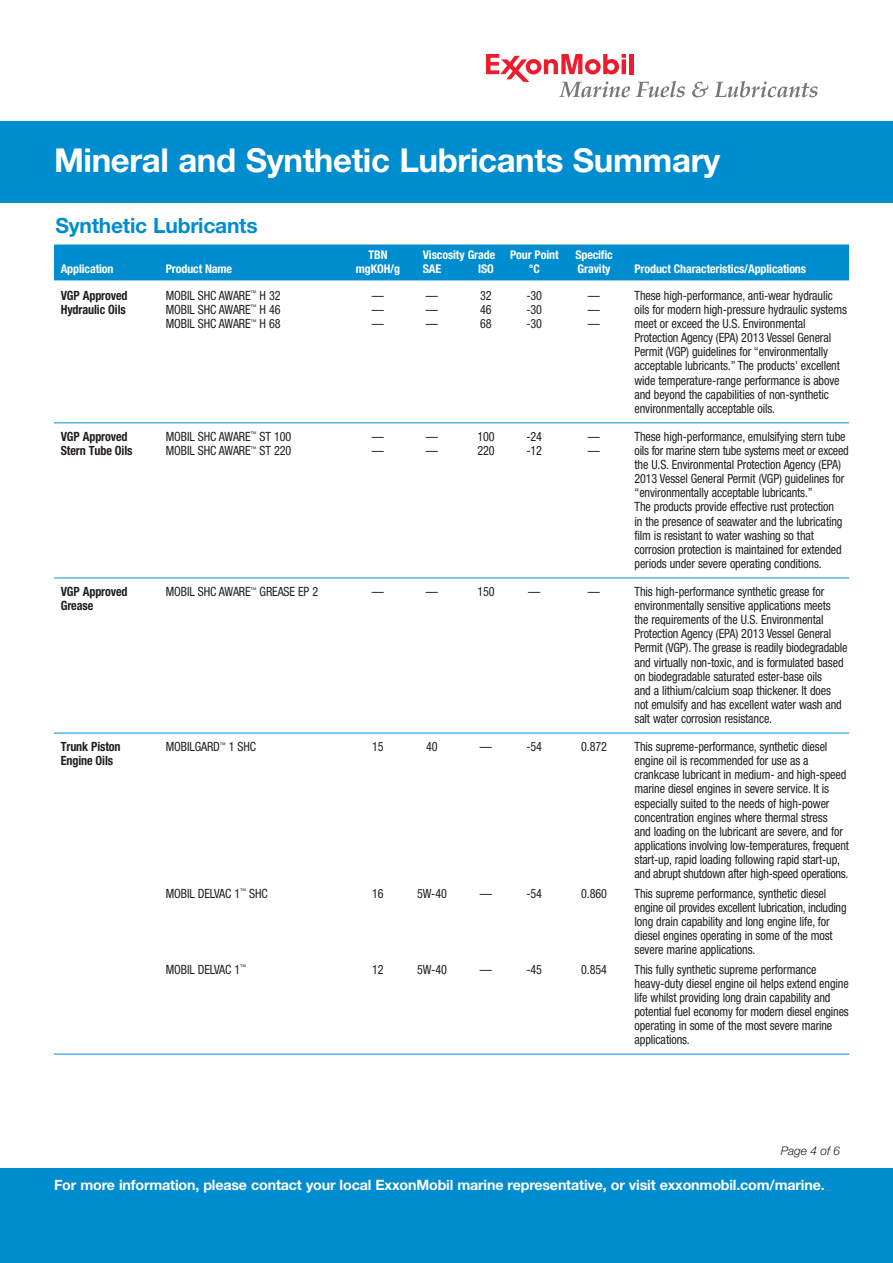
<style>
.page{position:relative;width:893px;height:1263px;background:#fff}
.page>*{position:absolute;margin:0;border:0;box-sizing:border-box;transform-origin:0 0}
.t1{font:700 33px "Helvetica Neue LT Std";letter-spacing:-.01em;color:#fff}
.t2{font:700 21px "Helvetica Neue LT Std";letter-spacing:-.01em;color:#008dd0}
.t3{font:700 14.25px "Helvetica Neue LT Std";letter-spacing:-.01em;color:#fff}
.t4{font:condensed 12.75px/14.1px "Helvetica Neue LT Std";letter-spacing:-.01em;color:#231f20;scale:.95 1}
.t5{font:700 condensed 12.75px "Helvetica Neue LT Std";letter-spacing:-.01em;color:#231f20;scale:.95 1}
.t6{font:700 condensed 12px "Helvetica Neue LT Std";letter-spacing:-.01em;color:#fff}
.t7{font:italic 300 12px "Helvetica Neue LT Std";letter-spacing:-.01em;color:#231f20}
</style>
<div class="page">
<div style="left:0;top:1168px;width:892px;height:95px;background:#008dd0"></div>
<div style="left:54px;top:245px;width:795px;height:18px;background:#008dd0"></div>
<div style="left:54px;top:262px;width:795px;height:18px;background:#008dd0"></div>
<hr style="left:54px;top:422px;width:795px;height:1px;background:#008dd0">
<hr style="left:54px;top:578px;width:795px;height:1px;background:#008dd0">
<hr style="left:54px;top:733px;width:795px;height:1px;background:#008dd0">
<hr style="left:54px;top:1054px;width:795px;height:1px;background:#008dd0">
<div style="left:0;top:122px;width:892px;height:81px;background:#008dd0"></div>
<svg style="left:486px;top:54px;width:199px;height:43px"></svg>
<svg style="left:692px;top:81px;width:126px;height:16px"></svg>
<h1 class="t1" style="left:54px;top:140px;width:668px">Mineral and Synthetic Lubricants Summary</h1>
<h2 class="t2" style="left:56px;top:212px;width:204px">Synthetic Lubricants</h2>
<p class="t6" style="left:368px;top:248px;width:21px">TBN</p>
<p class="t6" style="left:423px;top:248px;width:137px">Viscosity Grade Pour Point</p>
<p class="t6" style="left:575px;top:248px;width:39px">Specific</p>
<p class="t6" style="left:61px;top:261px;width:54px">Application</p>
<p class="t6" style="left:166px;top:261px;width:68px">Product Name</p>
<p class="t6" style="left:356px;top:261px;width:46px">mgKOH/g</p>
<p class="t6" style="left:423px;top:261px;width:20px">SAE</p>
<p class="t6" style="left:478px;top:261px;width:17px">ISO</p>
<p class="t6" style="left:529px;top:261px;width:13px">°C</p>
<p class="t6" style="left:578px;top:261px;width:34px">Gravity</p>
<p class="t6" style="left:634px;top:261px;width:173px">Product Characteristics/Applications</p>
<p class="t5" style="left:61px;top:288px;width:72px">VGP Approved</p>
<p class="t4" style="left:166px;top:288px;width:122px">MOBIL SHC AWARE<sup>™</sup> H 32</p>
<p class="t4" style="left:372px;top:288px;width:14px">—</p>
<p class="t4" style="left:426px;top:288px;width:14px">—</p>
<p class="t4" style="left:480px;top:288px;width:14px">32</p>
<p class="t4" style="left:526px;top:288px;width:18px">-30</p>
<p class="t4" style="left:588px;top:288px;width:14px">—</p>
<p class="t4" style="left:634px;top:288px;width:210px">These high-performance, anti-wear hydraulic</p>
<p class="t5" style="left:61px;top:302px;width:70px">Hydraulic Oils</p>
<p class="t4" style="left:166px;top:302px;width:122px">MOBIL SHC AWARE<sup>™</sup> H 46</p>
<p class="t4" style="left:372px;top:302px;width:14px">—</p>
<p class="t4" style="left:426px;top:302px;width:14px">—</p>
<p class="t4" style="left:480px;top:302px;width:14px">46</p>
<p class="t4" style="left:526px;top:302px;width:18px">-30</p>
<p class="t4" style="left:588px;top:302px;width:14px">—</p>
<p class="t4" style="left:634px;top:302px;width:225px">oils for modern high-pressure hydraulic systems</p>
<p class="t4" style="left:166px;top:316px;width:122px">MOBIL SHC AWARE<sup>™</sup> H 68</p>
<p class="t4" style="left:372px;top:316px;width:14px">—</p>
<p class="t4" style="left:426px;top:316px;width:14px">—</p>
<p class="t4" style="left:480px;top:316px;width:14px">68</p>
<p class="t4" style="left:526px;top:316px;width:18px">-30</p>
<p class="t4" style="left:588px;top:316px;width:14px">—</p>
<p class="t4" style="left:634px;top:316px;width:218px">meet or exceed the U.S. Environmental Protection Agency (EPA) 2013 Vessel General Permit (VGP) guidelines for “environmentally acceptable lubricants.” The products’ excellent wide temperature-range performance is above and beyond the capabilities of non-synthetic environmentally acceptable oils.</p>
<p class="t5" style="left:61px;top:429px;width:72px">VGP Approved</p>
<p class="t4" style="left:166px;top:429px;width:134px">MOBIL SHC AWARE<sup>™</sup> ST 100</p>
<p class="t4" style="left:372px;top:429px;width:14px">—</p>
<p class="t4" style="left:426px;top:429px;width:14px">—</p>
<p class="t4" style="left:477px;top:429px;width:20px">100</p>
<p class="t4" style="left:526px;top:429px;width:18px">-24</p>
<p class="t4" style="left:588px;top:429px;width:14px">—</p>
<p class="t4" style="left:634px;top:429px;width:224px">These high-performance, emulsifying stern tube</p>
<p class="t5" style="left:61px;top:443px;width:77px">Stern Tube Oils</p>
<p class="t4" style="left:166px;top:443px;width:134px">MOBIL SHC AWARE<sup>™</sup> ST 220</p>
<p class="t4" style="left:372px;top:443px;width:14px">—</p>
<p class="t4" style="left:426px;top:443px;width:14px">—</p>
<p class="t4" style="left:477px;top:443px;width:20px">220</p>
<p class="t4" style="left:526px;top:443px;width:18px">-12</p>
<p class="t4" style="left:588px;top:443px;width:14px">—</p>
<p class="t4" style="left:634px;top:443px;width:227px">oils for marine stern tube systems meet or exceed the U.S. Environmental Protection Agency (EPA)<br>2013 Vessel General Permit (VGP) guidelines for “environmentally acceptable lubricants.”<br>The products provide effective rust protection<br>in the presence of seawater and the lubricating film is resistant to water washing so that corrosion protection is maintained for extended periods under severe operating conditions.</p>
<p class="t5" style="left:61px;top:584px;width:72px">VGP Approved</p>
<p class="t4" style="left:166px;top:584px;width:162px">MOBIL SHC AWARE<sup>™</sup> GREASE EP 2</p>
<p class="t4" style="left:372px;top:584px;width:14px">—</p>
<p class="t4" style="left:426px;top:584px;width:14px">—</p>
<p class="t4" style="left:477px;top:584px;width:20px">150</p>
<p class="t4" style="left:528px;top:584px;width:14px">—</p>
<p class="t4" style="left:588px;top:584px;width:14px">—</p>
<p class="t4" style="left:634px;top:584px;width:201px">This high-performance synthetic grease for</p>
<p class="t5" style="left:61px;top:598px;width:36px">Grease</p>
<p class="t4" style="left:634px;top:598px;width:226px">environmentally sensitive applications meets the requirements of the U.S. Environmental Protection Agency (EPA) 2013 Vessel General Permit (VGP). The grease is readily biodegradable and virtually non-toxic, and is formulated based on biodegradable saturated ester-base oils<br>and a lithium/calcium soap thickener. It does not emulsify and has excellent water wash and salt water corrosion resistance.</p>
<p class="t5" style="left:61px;top:739px;width:65px">Trunk Piston</p>
<p class="t4" style="left:166px;top:739px;width:97px">MOBILGARD<sup>™</sup> 1 SHC</p>
<p class="t4" style="left:372px;top:739px;width:14px">15</p>
<p class="t4" style="left:426px;top:739px;width:14px">40</p>
<p class="t4" style="left:480px;top:739px;width:14px">—</p>
<p class="t4" style="left:526px;top:739px;width:18px">-54</p>
<p class="t4" style="left:581px;top:739px;width:29px">0.872</p>
<p class="t4" style="left:634px;top:739px;width:205px">This supreme-performance, synthetic diesel</p>
<p class="t5" style="left:61px;top:753px;width:57px">Engine Oils</p>
<p class="t4" style="left:634px;top:754px;width:227px">engine oil is recommended for use as a crankcase lubricant in medium- and high-speed marine diesel engines in severe service. It is especially suited to the needs of high-power concentration engines where thermal stress<br>and loading on the lubricant are severe, and for applications involving low-temperatures, frequent start-up, rapid loading following rapid start-up, and abrupt shutdown after high-speed operations.</p>
<p class="t4" style="left:166px;top:886px;width:109px">MOBIL DELVAC 1<sup>™</sup> SHC</p>
<p class="t4" style="left:372px;top:886px;width:14px">16</p>
<p class="t4" style="left:417px;top:886px;width:33px">5W-40</p>
<p class="t4" style="left:480px;top:886px;width:14px">—</p>
<p class="t4" style="left:526px;top:886px;width:18px">-54</p>
<p class="t4" style="left:581px;top:886px;width:29px">0.860</p>
<p class="t4" style="left:634px;top:886px;width:225px">This supreme performance, synthetic diesel engine oil provides excellent lubrication, including long drain capability and long engine life, for diesel engines operating in some of the most severe marine applications.</p>
<p class="t4" style="left:166px;top:962px;width:86px">MOBIL DELVAC 1<sup>™</sup></p>
<p class="t4" style="left:372px;top:962px;width:14px">12</p>
<p class="t4" style="left:417px;top:962px;width:33px">5W-40</p>
<p class="t4" style="left:480px;top:962px;width:14px">—</p>
<p class="t4" style="left:526px;top:962px;width:18px">-45</p>
<p class="t4" style="left:581px;top:962px;width:29px">0.854</p>
<p class="t4" style="left:634px;top:962px;width:227px">This fully synthetic supreme performance heavy-duty diesel engine oil helps extend engine life whilst providing long drain capability and potential fuel economy for modern diesel engines operating in some of the most severe marine applications.</p>
<p class="t7" style="left:781px;top:1143px;width:61px">Page 4 of 6</p>
<p class="t3" style="left:54px;top:1176px;width:772px">For more information, please contact your local ExxonMobil marine representative, or visit exxonmobil.com/marine.</p>
</div>
